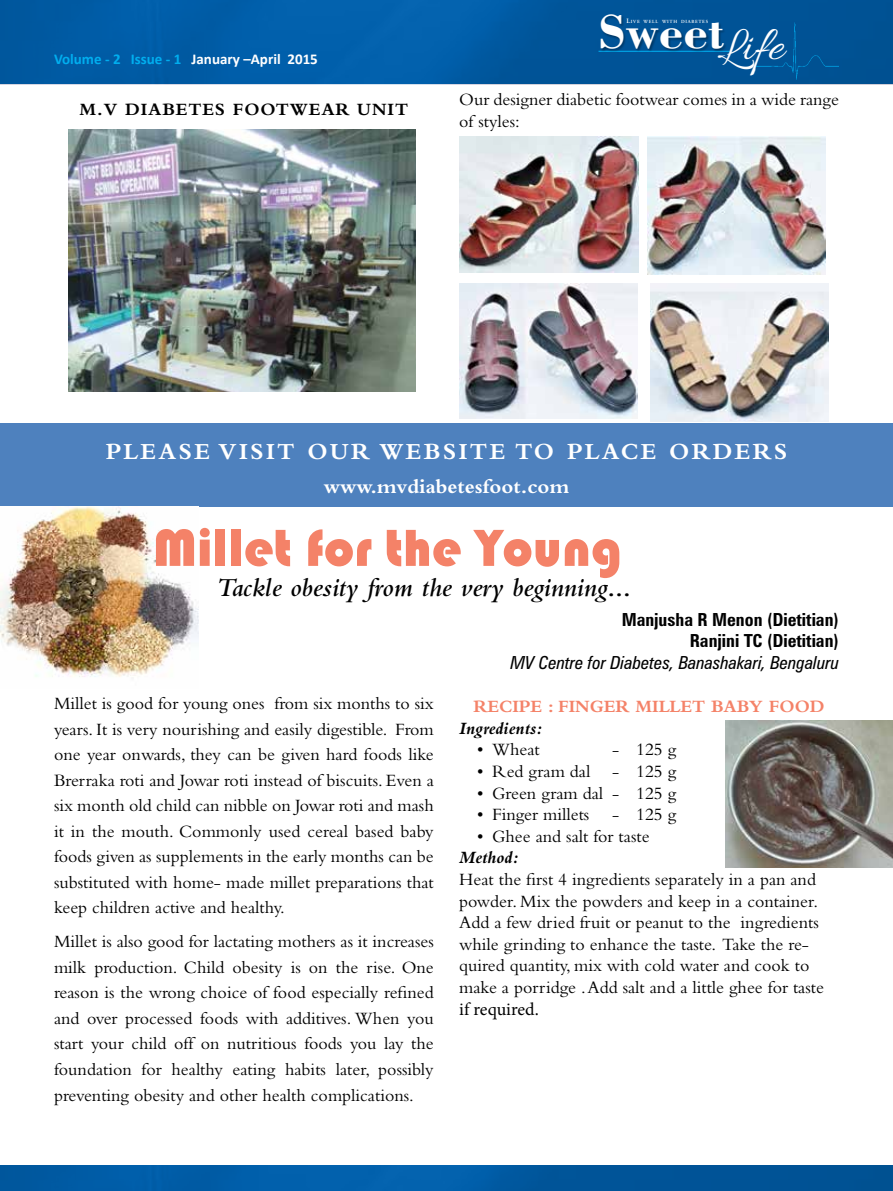
<style>
.page{position:relative;width:893px;height:1191px;background:#fff}
.page>*{position:absolute;margin:0;border:0;box-sizing:border-box;transform-origin:0 0}
.t1{font:54px "Bauhaus 93";color:#f48268}
.t2{font:700 49.35px "Bodoni";color:#fff}
.t3{font:italic 600 27px "Bembo";color:#000}
.t4{font:700 24px "Bembo";letter-spacing:.1em;color:#fff}
.t5{font:700 21px "Bembo";color:#fff}
.t6{font:18px/25.5px "Bembo";color:#000}
.t7{font:700 condensed 18px/21.6px "Zurich BT";color:#000;text-align:right}
.t8{font:italic condensed 18px "Zurich BT";color:#000}
.t9{font:700 18px "Bembo";color:#f48268}
.t10{font:700 18px "Bembo";letter-spacing:.05em;color:#000}
.t11{font:italic 700 18px "Bembo";color:#000}
.t12{font:18px "Minion Pro";color:#000}
.t13{font:700 15px "Calibri";color:#fff}
.t14{font:600 4.65px "Adobe Garamond";letter-spacing:.145em;color:#fff}
.s1{color:#00aeef}
.s2{font-family:"Allura";font-weight:400}
.s3{font-size:6.75px}
</style>
<div class="page">
<img style="left:0;top:1165px;width:893px;height:26px">
<img style="left:0;top:0;width:893px;height:84px">
<hr style="left:598px;top:51px;width:132px;height:1px;background:#00aeef">
<div style="left:600px;top:14px;width:127px;height:38px;background:#000;opacity:.35"></div>
<div style="left:756px;top:21px;width:83px;height:60px;background:#005294"></div>
<div style="left:0;top:423px;width:893px;height:84px;background:#4e81be"></div>
<img style="left:69px;top:129px;width:346px;height:262px">
<img style="left:459px;top:137px;width:180px;height:136px">
<img style="left:648px;top:137px;width:178px;height:138px">
<img style="left:459px;top:283px;width:178px;height:135px">
<img style="left:651px;top:283px;width:178px;height:138px">
<img style="left:0;top:506px;width:198px;height:171px">
<img style="left:725px;top:721px;width:168px;height:146px">
<p class="t13" style="left:54px;top:49px;width:265px"><span class="s1">Volume - 2 Issue - 1</span> January –April 2015</p>
<h2 class="t2" style="left:598px;top:1px;width:187px">Sweet<span class="s2">Life</span></h2>
<p class="t14" style="left:626px;top:19px;width:30px"><span class="s3">L</span>IVE WELL</p>
<p class="t14" style="left:662px;top:19px;width:48px">WITH DIABETES</p>
<p class="t10" style="left:80px;top:99px;width:330px">M.V DIABETES FOOTWEAR UNIT</p>
<p class="t6" style="left:459px;top:88px;width:381px;line-height:21.6px">Our designer diabetic footwear comes in a wide range of styles:</p>
<h3 class="t4" style="left:106px;top:438px;width:683px">PLEASE VISIT OUR WEBSITE TO PLACE ORDERS</h3>
<p class="t5" style="left:324px;top:474px;width:247px">www.mvdiabetesfoot.com</p>
<h1 class="t1" style="left:153px;top:517px;width:471px">Millet for the Young</h1>
<h3 class="t3" style="left:216px;top:572px;width:416px">Tackle obesity from the very beginning…</h3>
<p class="t6" style="left:54px;top:690px;width:381px;text-align:justify">Millet is good for young ones from six months to six years. It is very nourishing and easily digestible. From one year onwards, they can be given hard foods like Brerraka roti and Jowar roti instead of biscuits. Even a six month old child can nibble on Jowar roti and mash it in the mouth. Commonly used cereal based baby foods given as supplements in the early months can be substituted with home- made millet preparations that keep children active and healthy.</p>
<p class="t6" style="left:54px;top:928px;width:381px;text-align:justify">Millet is also good for lactating mothers as it increases milk production. Child obesity is on the rise. One reason is the wrong choice of food especially refined and over processed foods with additives. When you start your child off on nutritious foods you lay the foundation for healthy eating habits later, possibly preventing obesity and other health complications.</p>
<p class="t7" style="left:622px;top:608px;width:219px">Manjusha R Menon (Dietitian)<br>Ranjini TC (Dietitian)</p>
<p class="t8" style="left:510px;top:651px;width:330px">MV Centre for Diabetes, Banashakari, Bengaluru</p>
<p class="t9" style="left:473px;top:696px;width:26px">Recipe</p>
<p class="t9" style="left:548px;top:696px;width:34px">: Finger</p>
<p class="t9" style="left:635px;top:696px;width:13px">millet</p>
<p class="t9" style="left:711px;top:696px;width:14px">bab</p>
<p class="t9" style="left:749px;top:696px;width:35px">y food</p>
<p class="t11" style="left:459px;top:718px;width:84px">Ingredients:</p>
<p class="t6" style="left:477px;top:736px;width:64px">• Wheat</p>
<p class="t6" style="left:612px;top:736px;width:65px">- 125 g</p>
<p class="t6" style="left:477px;top:758px;width:200px">• Red gram dal - 125 g</p>
<p class="t6" style="left:477px;top:780px;width:200px">• Green gram dal - 125 g</p>
<p class="t6" style="left:477px;top:801px;width:114px">• Finger millets</p>
<p class="t6" style="left:612px;top:801px;width:65px">- 125 g</p>
<p class="t6" style="left:477px;top:823px;width:174px">• Ghee and salt for taste</p>
<p class="t11" style="left:459px;top:848px;width:61px">Method:</p>
<p class="t6" style="left:459px;top:868px;width:366px;line-height:21.6px">Heat the first 4 ingredients separately in a pan and powder. Mix the powders and keep in a container.<br>Add a few dried fruit or peanut to the ingredients while grinding to enhance the taste. Take the re&shy;quired quantity, mix with cold water and cook to make a porridge . Add salt and a little ghee for taste</p>
<p class="t12" style="left:459px;top:996px;width:81px">if required.</p>
</div>
